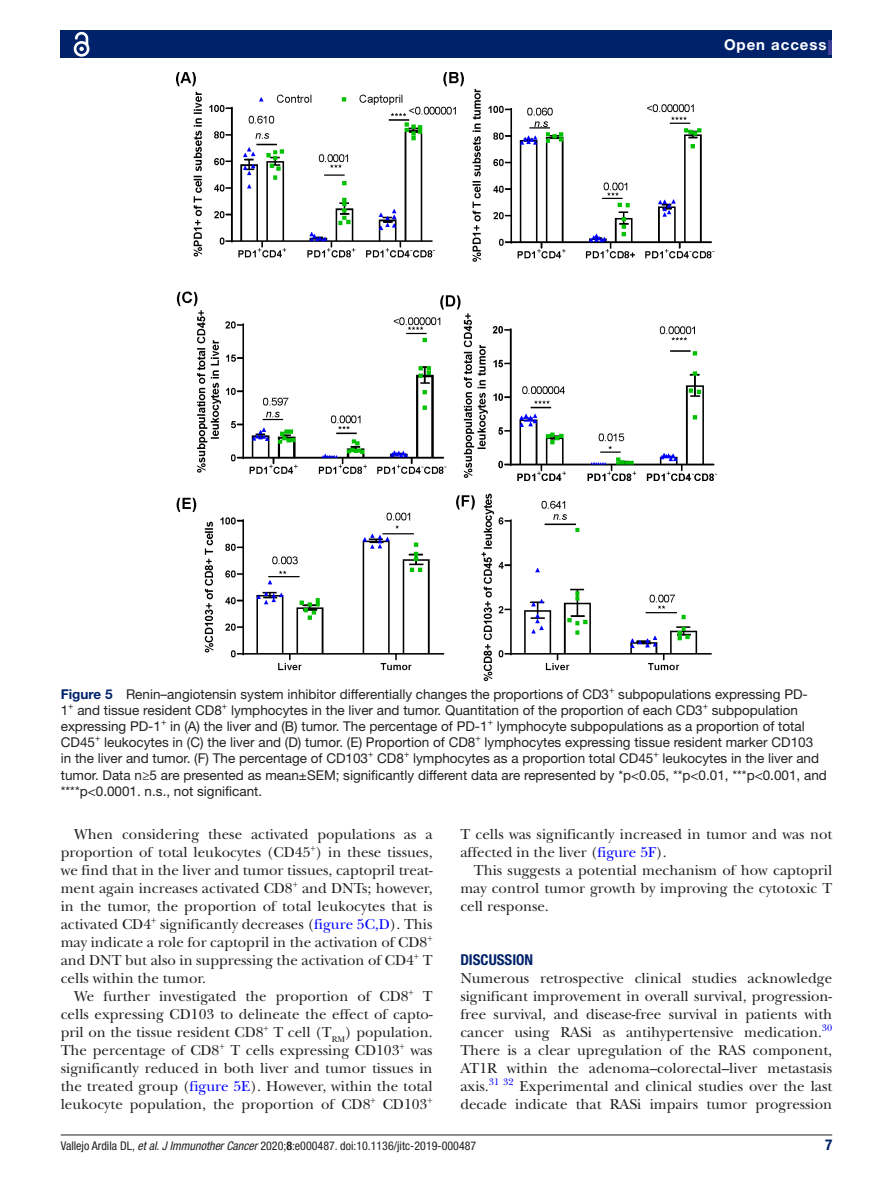
<style>
.page{position:relative;width:893px;height:1191px;background:#fff}
.page>*{position:absolute;margin:0;border:0;box-sizing:border-box;transform-origin:0 0}
.t1{font:15px/18px "New Baskerville";color:#231f20;text-align:justify}
.t2{font:700 condensed 15px "Helvetica Neue LT Std";color:#00226b}
.t3{font:700 15px "Helvetica Neue LT Std";letter-spacing:.065em;color:#fff}
.t4{font:13.5px/16.2px "Helvetica Neue LT Std";color:#231f20}
.t5{font:condensed 12px "Helvetica Neue LT Std";color:#231f20}
.t6{font:9.9px "New Baskerville";color:#231f20}
.t7{font:9.9px "New Baskerville";color:#00f}
.t8{font:9px "Helvetica Neue LT Std";color:#231f20}
.s1{font-weight:700;color:#00226b}
.s2{color:#00f}
.s3{font-style:italic}
.s4{font-weight:700}
</style>
<div class="page">
<hr style="left:61px;top:1134px;width:771px;height:1px;background:#231f20">
<div style="left:61px;top:31px;width:771px;height:27px;background:#00226b"></div>
<hr style="left:828px;top:40px;width:4px;height:15px;background:#414099">
<svg style="left:73px;top:31px;width:17px;height:26px"></svg>
<img style="left:176px;top:73px;width:540px;height:608px">
<p class="t3" style="left:724px;top:35px;width:104px">Open access</p>
<p class="t4" style="left:61px;top:685px;width:550px"><span class="s1">Figure 5</span> Renin–angiotensin system inhibitor differentially changes the proportions of CD3</p>
<p class="t8" style="left:609px;top:684px;width:7px">+</p>
<p class="t4" style="left:61px;top:685px;width:749px;text-indent:557px">subpopulations expressing PD-1<sup>+</sup> and tissue resident CD8<sup>+</sup> lymphocytes in the liver and tumor. Quantitation of the proportion of each CD3<sup>+</sup> subpopulation expressing PD-1<sup>+</sup> in (A) the liver and (B) tumor. The percentage of PD-1<sup>+</sup> lymphocyte subpopulations as a proportion of total CD45<sup>+</sup> leukocytes in (C) the liver and (D) tumor. (E) Proportion of CD8</p>
<p class="t8" style="left:475px;top:732px;width:7px">+</p>
<p class="t4" style="left:61px;top:734px;width:768px;text-indent:424px">lymphocytes expressing tissue resident marker CD103 in the liver and tumor. (F) The percentage of CD103<sup>+</sup> CD8<sup>+</sup> lymphocytes as a proportion total CD45<sup>+</sup> leukocytes in the liver and tumor. Data n≥5 are presented as mean±SEM; significantly different data are represented by *p&lt;0.05, **p&lt;0.01, ***p&lt;0.001, and ****p&lt;0.0001. n.s., not significant.</p>
<p class="t1" style="left:61px;top:825px;width:373px;text-align:right">When considering these activated populations as a proportion of total leukocytes (CD45 ) in these tissues,</p>
<p class="t1" style="left:460px;top:825px;width:373px">T cells was significantly increased in tumor and was not affected in the liver (<span class="s2">figure 5F</span>).</p>
<p class="t1" style="left:460px;top:861px;width:373px;text-indent:14px">This suggests a potential mechanism of how captopril may control tumor growth by improving the cytotoxic T cell response.</p>
<p class="t2" style="left:460px;top:951px;width:74px">DISCUSSION</p>
<p class="t1" style="left:460px;top:969px;width:373px">Numerous retrospective clinical studies acknowledge significant improvement in overall survival, progression&shy;free survival, and disease-free survival in patients with cancer using RASi as antihypertensive medication.<sup>30<br></sup>There is a clear upregulation of the RAS component, AT1R within the adenoma–colorectal–liver metastasis axis.</p>
<p class="t6" style="left:310px;top:841px;width:7px">+</p>
<p class="t1" style="left:61px;top:861px;width:373px">we find that in the liver and tumor tissues, captopril treat&shy;ment again increases activated CD8</p>
<p class="t6" style="left:293px;top:877px;width:7px">+</p>
<p class="t1" style="left:61px;top:879px;width:373px;text-indent:241px">and DNTs; however, in the tumor, the proportion of total leukocytes that is activated CD4</p>
<p class="t6" style="left:151px;top:913px;width:7px">+</p>
<p class="t1" style="left:61px;top:915px;width:373px;text-indent:99px">significantly decreases (<span class="s2">figure 5C,D</span>). This may indicate a role for captopril in the activation of CD8</p>
<p class="t6" style="left:427px;top:931px;width:7px">+</p>
<p class="t1" style="left:61px;top:951px;width:355px">and DNT but also in suppressing the activation of CD4</p>
<p class="t6" style="left:414px;top:949px;width:7px">+</p>
<p class="t1" style="left:423px;top:951px;width:11px">T</p>
<p class="t1" style="left:74px;top:969px;width:336px;text-indent:-14px">cells within the tumor.<br>We further investigated the proportion of CD8</p>
<p class="t6" style="left:409px;top:985px;width:7px">+</p>
<p class="t1" style="left:61px;top:987px;width:373px;text-indent:362px">T cells expressing CD103 to delineate the effect of capto&shy;pril on the tissue resident CD8</p>
<p class="t6" style="left:264px;top:1021px;width:7px">+</p>
<p class="t1" style="left:273px;top:1023px;width:161px">T cell (T<sub>RM</sub>) population.</p>
<p class="t1" style="left:61px;top:1041px;width:160px">The percentage of CD8</p>
<p class="t6" style="left:219px;top:1039px;width:7px">+</p>
<p class="t1" style="left:230px;top:1041px;width:171px">T cells expressing CD103</p>
<p class="t6" style="left:400px;top:1039px;width:7px">+</p>
<p class="t1" style="left:61px;top:1041px;width:373px;text-indent:350px">was significantly reduced in both liver and tumor tissues in the treated group (<span class="s2">figure 5E</span>). However, within the total leukocyte population, the proportion of CD8<sup>+</sup></p>
<p class="t7" style="left:489px;top:1075px;width:26px">31 32</p>
<p class="t1" style="left:460px;top:1077px;width:373px;text-align:right">Experimental and clinical studies over the last<br>decade indicate that RASi impairs tumor progression</p>
<p class="t1" style="left:383px;top:1095px;width:46px">CD103</p>
<p class="t6" style="left:427px;top:1093px;width:7px">+</p>
<p class="t5" style="left:61px;top:1138px;width:417px">Vallejo Ardila DL, <span class="s3">et al</span>. <span class="s3">J Immunother Cancer</span> 2020;<span class="s4">8</span>:e000487. doi:10.1136/jitc-2019-000487</p>
<p class="t2" style="left:825px;top:1135px;width:9px">7</p>
</div>
